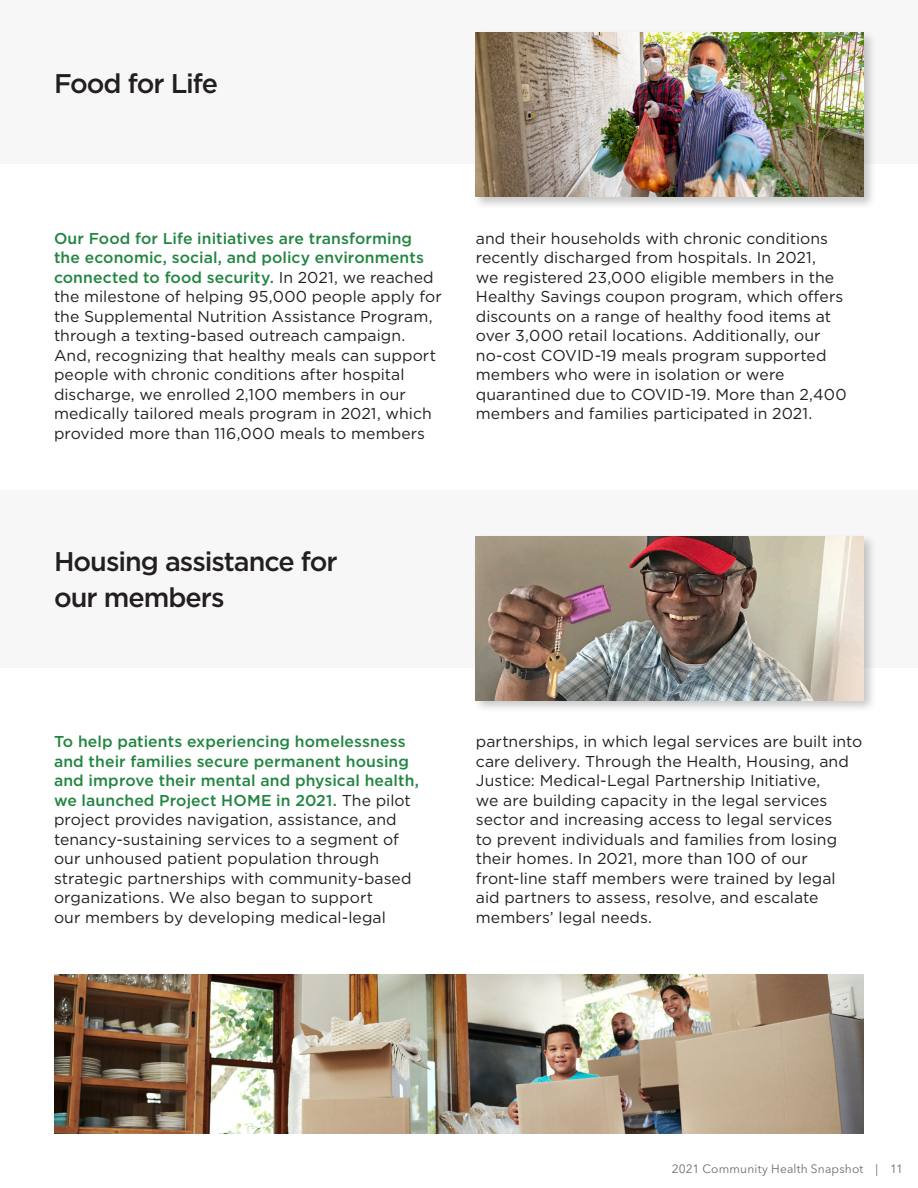
<style>
.page{position:relative;width:918px;height:1188px;background:#fff}
.page>*{position:absolute;margin:0;border:0;box-sizing:border-box;transform-origin:0 0}
.t1{font:500 27px/36px "Gotham";letter-spacing:-.04em;color:#231f20}
.t2{font:15.75px/19.5px "Gotham";letter-spacing:.005em;color:#231f20}
.t3{font:12px "Avenir Next LT Pro";letter-spacing:.015em;color:#6c6d70}
.s1{font-weight:500;color:#228541}
</style>
<div class="page">
<div style="left:0;top:0;width:918px;height:164px;background:#f7f7f7"></div>
<div style="left:472px;top:30px;width:405px;height:180px;background:#231f20;opacity:.25"></div>
<img style="left:476px;top:33px;width:388px;height:164px">
<div style="left:0;top:490px;width:918px;height:177px;background:#f7f7f7"></div>
<div style="left:472px;top:533px;width:405px;height:180px;background:#231f20;opacity:.25"></div>
<img style="left:476px;top:536px;width:388px;height:164px">
<img style="left:54px;top:974px;width:810px;height:160px">
<h3 class="t1" style="left:54px;top:65px;width:166px">Food for Life</h3>
<p class="t2" style="left:54px;top:228px;width:389px"><span class="s1">Our Food for Life initiatives are transforming the economic, social, and policy environments connected to food security.</span> In 2021, we reached the milestone of helping 95,000 people apply for the Supplemental Nutrition Assistance Program, through a texting-based outreach campaign.<br>And, recognizing that healthy meals can support people with chronic conditions after hospital discharge, we enrolled 2,100 members in our medically tailored meals program in 2021, which provided more than 116,000 meals to members</p>
<p class="t2" style="left:476px;top:228px;width:372px">and their households with chronic conditions recently discharged from hospitals. In 2021,<br>we registered 23,000 eligible members in the Healthy Savings coupon program, which offers discounts on a range of healthy food items at over 3,000 retail locations. Additionally, our no-cost COVID-19 meals program supported members who were in isolation or were quarantined due to COVID-19. More than 2,400 members and families participated in 2021.</p>
<h3 class="t1" style="left:54px;top:543px;width:285px">Housing assistance for our members</h3>
<p class="t2" style="left:54px;top:731px;width:367px"><span class="s1">To help patients experiencing homelessness and their families secure permanent housing and improve their mental and physical health, we launched Project HOME in 2021.</span> The pilot project provides navigation, assistance, and tenancy-sustaining services to a segment of our unhoused patient population through strategic partnerships with community-based organizations. We also began to support<br>our members by developing medical-legal</p>
<p class="t2" style="left:476px;top:731px;width:388px">partnerships, in which legal services are built into care delivery. Through the Health, Housing, and Justice: Medical-Legal Partnership Initiative,<br>we are building capacity in the legal services sector and increasing access to legal services<br>to prevent individuals and families from losing their homes. In 2021, more than 100 of our front-line staff members were trained by legal aid partners to assess, resolve, and escalate members’ legal needs.</p>
<p class="t3" style="left:672px;top:1161px;width:233px">2021 Community Health Snapshot | 11</p>
</div>
